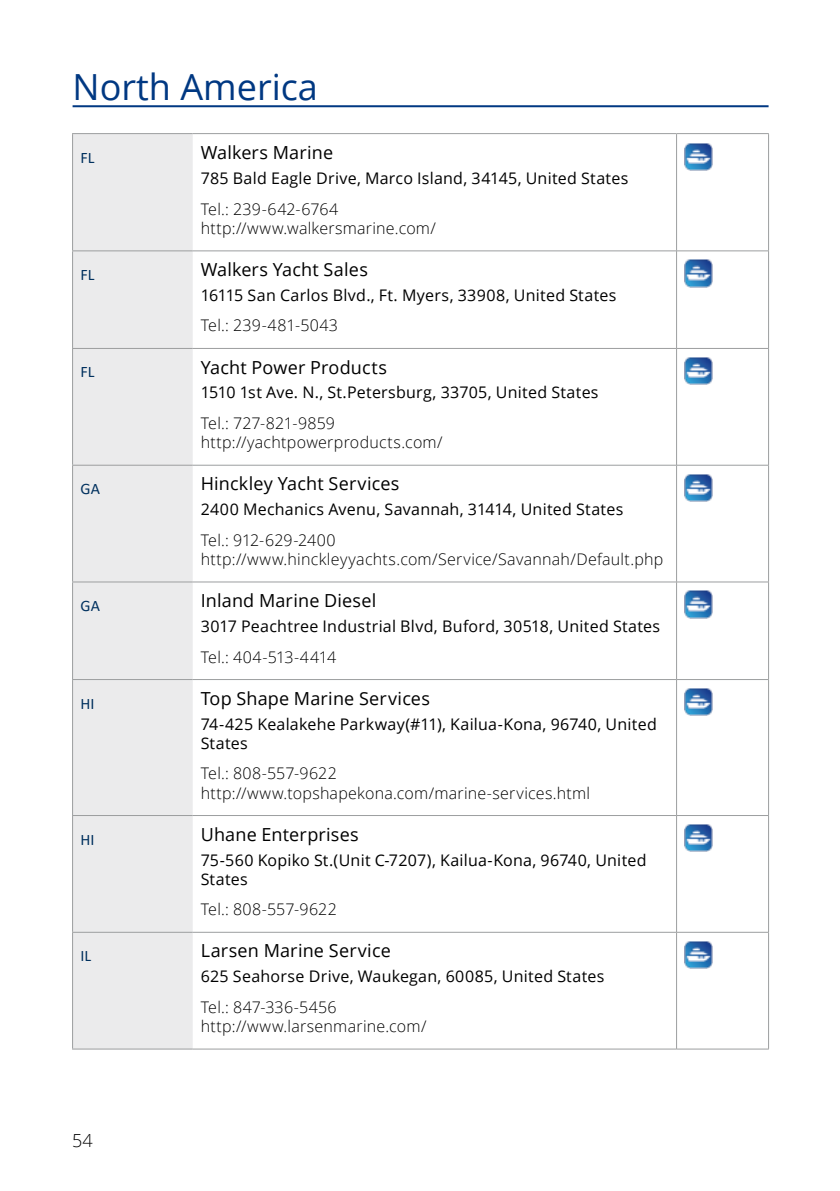
<style>
.page{position:relative;width:840px;height:1191px;background:#fff}
.page>*{position:absolute;margin:0;border:0;box-sizing:border-box;transform-origin:0 0}
.t1{font:36px "Open Sans";color:#003882}
.t2{font:18px "Open Sans";letter-spacing:.01em;color:#000}
.t3{font:300 18px "Open Sans";color:#000}
.t4{font:16px/19.2px "Open Sans";letter-spacing:.015em;color:#000}
.t5{font:300 16px/19.2px "Open Sans";letter-spacing:.015em;color:#000}
.t6{font:300 16px "Open Sans";letter-spacing:-.03em;color:#000}
.t7{font:16px "Calibri";color:#00305e}
</style>
<div class="page">
<div style="left:73px;top:134px;width:119px;height:914px;background:#ebebec"></div>
<hr style="left:192px;top:133px;width:484px;height:1px;background:#9c9e9f">
<hr style="left:676px;top:133px;width:92px;height:1px;background:#9c9e9f">
<hr style="left:72px;top:133px;width:120px;height:1px;background:#9c9e9f">
<hr style="left:72px;top:134px;width:1px;height:116px;background:#9c9e9f">
<hr style="left:72px;top:250px;width:120px;height:1px;background:#9c9e9f">
<hr style="left:72px;top:251px;width:1px;height:97px;background:#9c9e9f">
<hr style="left:192px;top:250px;width:484px;height:1px;background:#9c9e9f">
<hr style="left:72px;top:348px;width:120px;height:1px;background:#9c9e9f">
<hr style="left:72px;top:349px;width:1px;height:116px;background:#9c9e9f">
<hr style="left:192px;top:348px;width:484px;height:1px;background:#9c9e9f">
<hr style="left:72px;top:465px;width:120px;height:1px;background:#9c9e9f">
<hr style="left:72px;top:466px;width:1px;height:115px;background:#9c9e9f">
<hr style="left:192px;top:465px;width:484px;height:1px;background:#9c9e9f">
<hr style="left:72px;top:581px;width:120px;height:1px;background:#9c9e9f">
<hr style="left:72px;top:582px;width:1px;height:97px;background:#9c9e9f">
<hr style="left:192px;top:581px;width:484px;height:1px;background:#9c9e9f">
<hr style="left:72px;top:679px;width:120px;height:1px;background:#9c9e9f">
<hr style="left:72px;top:680px;width:1px;height:135px;background:#9c9e9f">
<hr style="left:192px;top:679px;width:484px;height:1px;background:#9c9e9f">
<hr style="left:72px;top:815px;width:120px;height:1px;background:#9c9e9f">
<hr style="left:72px;top:816px;width:1px;height:115px;background:#9c9e9f">
<hr style="left:192px;top:815px;width:484px;height:1px;background:#9c9e9f">
<hr style="left:72px;top:931px;width:120px;height:1px;background:#9c9e9f">
<hr style="left:72px;top:932px;width:1px;height:116px;background:#9c9e9f">
<hr style="left:192px;top:931px;width:484px;height:1px;background:#9c9e9f">
<hr style="left:72px;top:1048px;width:120px;height:1px;background:#9c9e9f">
<hr style="left:192px;top:1048px;width:484px;height:1px;background:#9c9e9f">
<hr style="left:675px;top:134px;width:1px;height:117px;background:#9c9e9f">
<hr style="left:767px;top:134px;width:1px;height:117px;background:#9c9e9f">
<hr style="left:676px;top:250px;width:92px;height:1px;background:#9c9e9f">
<hr style="left:675px;top:251px;width:1px;height:97px;background:#9c9e9f">
<hr style="left:767px;top:251px;width:1px;height:97px;background:#9c9e9f">
<hr style="left:676px;top:348px;width:92px;height:1px;background:#9c9e9f">
<hr style="left:675px;top:349px;width:1px;height:116px;background:#9c9e9f">
<hr style="left:767px;top:349px;width:1px;height:116px;background:#9c9e9f">
<hr style="left:676px;top:465px;width:92px;height:1px;background:#9c9e9f">
<hr style="left:675px;top:465px;width:1px;height:117px;background:#9c9e9f">
<hr style="left:767px;top:465px;width:1px;height:117px;background:#9c9e9f">
<hr style="left:676px;top:581px;width:92px;height:1px;background:#9c9e9f">
<hr style="left:675px;top:582px;width:1px;height:97px;background:#9c9e9f">
<hr style="left:767px;top:582px;width:1px;height:97px;background:#9c9e9f">
<hr style="left:676px;top:679px;width:92px;height:1px;background:#9c9e9f">
<hr style="left:675px;top:680px;width:1px;height:135px;background:#9c9e9f">
<hr style="left:767px;top:680px;width:1px;height:135px;background:#9c9e9f">
<hr style="left:676px;top:815px;width:92px;height:1px;background:#9c9e9f">
<hr style="left:675px;top:815px;width:1px;height:117px;background:#9c9e9f">
<hr style="left:767px;top:815px;width:1px;height:117px;background:#9c9e9f">
<hr style="left:676px;top:932px;width:92px;height:1px;background:#9c9e9f">
<hr style="left:675px;top:932px;width:1px;height:116px;background:#9c9e9f">
<hr style="left:767px;top:932px;width:1px;height:116px;background:#9c9e9f">
<hr style="left:676px;top:1048px;width:92px;height:1px;background:#9c9e9f">
<hr style="left:72px;top:105px;width:696px;height:2px;background:#003882">
<img style="left:684px;top:143px;width:28px;height:27px">
<img style="left:684px;top:259px;width:28px;height:28px">
<img style="left:684px;top:357px;width:28px;height:28px">
<img style="left:684px;top:474px;width:28px;height:27px">
<img style="left:684px;top:590px;width:28px;height:28px">
<img style="left:684px;top:688px;width:28px;height:28px">
<img style="left:684px;top:824px;width:28px;height:28px">
<img style="left:684px;top:941px;width:28px;height:27px">
<h1 class="t1" style="left:72px;top:62px;width:247px">North America</h1>
<p class="t7" style="left:80px;top:147px;width:16px">FL</p>
<p class="t2" style="left:200px;top:140px;width:134px">Walkers Marine</p>
<p class="t4" style="left:200px;top:168px;width:429px">785 Bald Eagle Drive, Marco Island, 34145, United States</p>
<p class="t5" style="left:200px;top:199px;width:237px">Tel.: 239-642-6764 http://www.walkersmarine.com/</p>
<p class="t7" style="left:80px;top:263px;width:16px">FL</p>
<p class="t2" style="left:200px;top:257px;width:169px">Walkers Yacht Sales</p>
<p class="t4" style="left:200px;top:285px;width:417px">16115 San Carlos Blvd., Ft. Myers, 33908, United States</p>
<p class="t5" style="left:200px;top:315px;width:139px">Tel.: 239-481-5043</p>
<p class="t7" style="left:80px;top:361px;width:16px">FL</p>
<p class="t2" style="left:200px;top:355px;width:188px">Yacht Power Products</p>
<p class="t4" style="left:200px;top:382px;width:399px">1510 1st Ave. N., St.Petersburg, 33705, United States</p>
<p class="t5" style="left:200px;top:413px;width:243px">Tel.: 727-821-9859 http://yachtpowerproducts.com/</p>
<p class="t7" style="left:80px;top:478px;width:21px">GA</p>
<p class="t2" style="left:200px;top:471px;width:200px">Hinckley Yacht Services</p>
<p class="t4" style="left:200px;top:499px;width:424px">2400 Mechanics Avenu, Savannah, 31414, United States</p>
<p class="t5" style="left:200px;top:530px;width:464px">Tel.: 912-629-2400 http://www.hinckleyyachts.com/Service/Savannah/Default.php</p>
<p class="t7" style="left:80px;top:594px;width:21px">GA</p>
<p class="t2" style="left:200px;top:588px;width:177px">Inland Marine Diesel</p>
<p class="t4" style="left:200px;top:616px;width:461px">3017 Peachtree Industrial Blvd, Buford, 30518, United States</p>
<p class="t6" style="left:200px;top:646px;width:137px">Tel.: 404-513-4414</p>
<p class="t7" style="left:80px;top:692px;width:15px">HI</p>
<p class="t2" style="left:200px;top:686px;width:230px">Top Shape Marine Services</p>
<p class="t4" style="left:200px;top:713px;width:457px">74-425 Kealakehe Parkway(#11), Kailua-Kona, 96740, United<br>States</p>
<p class="t5" style="left:200px;top:763px;width:391px">Tel.: 808-557-9622 http://www.topshapekona.com/marine-services.html</p>
<p class="t7" style="left:80px;top:828px;width:15px">HI</p>
<p class="t2" style="left:200px;top:821px;width:159px">Uhane Enterprises</p>
<p class="t4" style="left:200px;top:849px;width:447px">75-560 Kopiko St.(Unit C-7207), Kailua-Kona, 96740, United<br>States</p>
<p class="t5" style="left:200px;top:899px;width:137px">Tel.: 808-557-9622</p>
<p class="t7" style="left:80px;top:945px;width:12px">IL</p>
<p class="t2" style="left:200px;top:938px;width:191px">Larsen Marine Service</p>
<p class="t4" style="left:200px;top:966px;width:405px">625 Seahorse Drive, Waukegan, 60085, United States</p>
<p class="t5" style="left:200px;top:997px;width:227px">Tel.: 847-336-5456 http://www.larsenmarine.com/</p>
<p class="t3" style="left:72px;top:1128px;width:22px">54</p>
</div>
